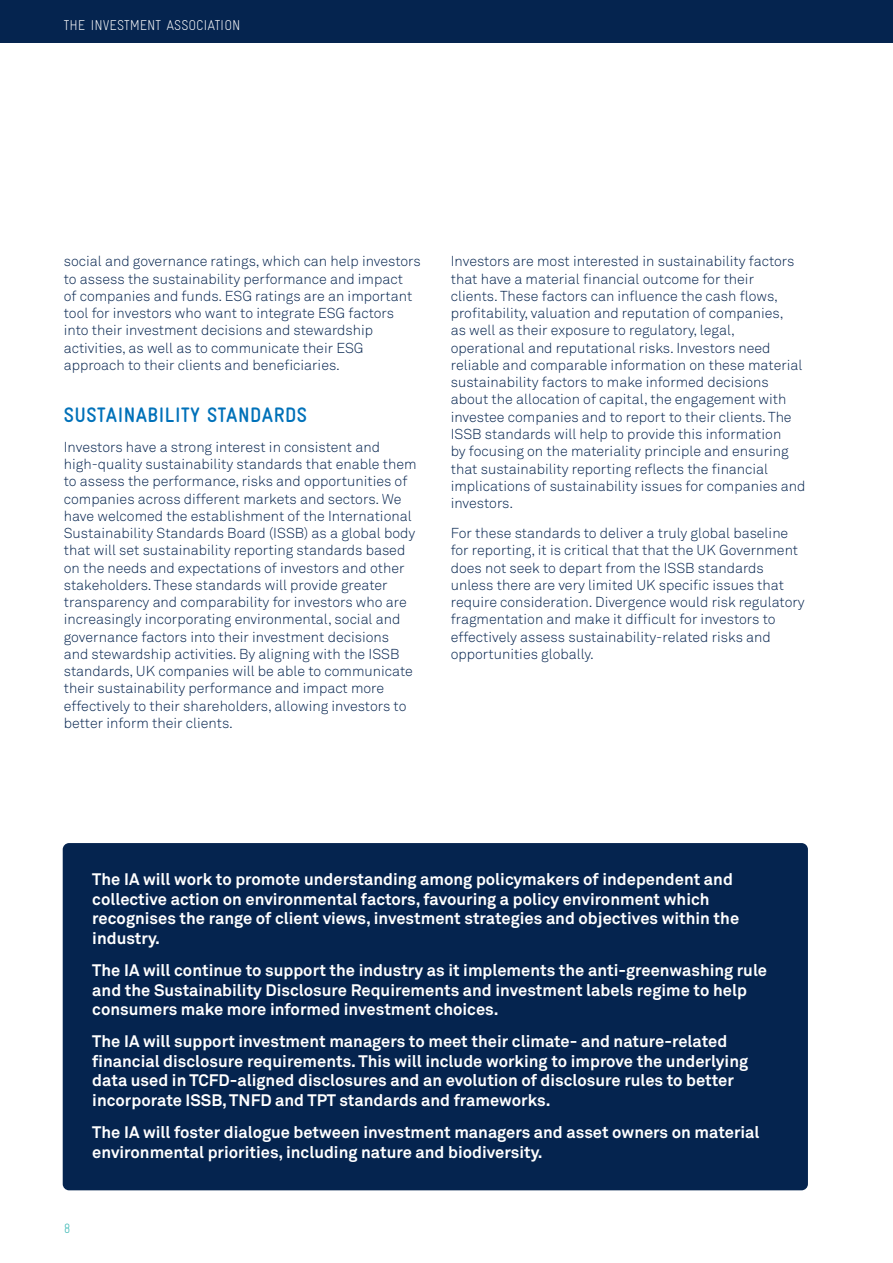
<style>
.page{position:relative;width:893px;height:1263px;background:#fff}
.page>*{position:absolute;margin:0;border:0;box-sizing:border-box;transform-origin:0 0}
.t1{font:700 21px "Gravur Condensed";letter-spacing:.02em;color:#0071b9}
.t2{font:700 16.5px/19.5px "Akkurat Std";color:#fff}
.t3{font:300 14.25px/17.2px "Akkurat Std";color:#05244f}
.t4{font:300 14.25px "Gravur Condensed";color:#fff}
.t5{font:300 13.5px "Gravur Condensed";color:#35b6b2}
</style>
<div class="page">
<div style="left:0;top:0;width:893px;height:43px;background:#05244f"></div>
<div style="left:63px;top:843px;width:745px;height:347px;background:#05244f;border-radius:6px"></div>
<p class="t4" style="left:64px;top:17px;width:178px">THE INVESTMENT ASSOCIATION</p>
<p class="t3" style="left:64px;top:253px;width:359px">social and governance ratings, which can help investors to assess the sustainability performance and impact<br>of companies and funds. ESG ratings are an important tool for investors who want to integrate ESG factors into their investment decisions and stewardship activities, as well as to communicate their ESG approach to their clients and beneficiaries.</p>
<h1 class="t1" style="left:64px;top:403px;width:245px">SUSTAINABILITY STANDARDS</h1>
<p class="t3" style="left:64px;top:438px;width:354px">Investors have a strong interest in consistent and high-quality sustainability standards that enable them to assess the performance, risks and opportunities of companies across different markets and sectors. We have welcomed the establishment of the International Sustainability Standards Board (ISSB) as a global body that will set sustainability reporting standards based on the needs and expectations of investors and other stakeholders. These standards will provide greater transparency and comparability for investors who are increasingly incorporating environmental, social and governance factors into their investment decisions and stewardship activities. By aligning with the ISSB standards, UK companies will be able to communicate their sustainability performance and impact more effectively to their shareholders, allowing investors to better inform their clients.</p>
<p class="t3" style="left:451px;top:253px;width:356px">Investors are most interested in sustainability factors that have a material financial outcome for their<br>clients. These factors can influence the cash flows, profitability, valuation and reputation of companies,<br>as well as their exposure to regulatory, legal, operational and reputational risks. Investors need reliable and comparable information on these material sustainability factors to make informed decisions about the allocation of capital, the engagement with investee companies and to report to their clients. The ISSB standards will help to provide this information<br>by focusing on the materiality principle and ensuring that sustainability reporting reflects the financial implications of sustainability issues for companies and investors.</p>
<p class="t3" style="left:451px;top:524px;width:355px">For these standards to deliver a truly global baseline for reporting, it is critical that that the UK Government does not seek to depart from the ISSB standards unless there are very limited UK specific issues that require consideration. Divergence would risk regulatory fragmentation and make it difficult for investors to effectively assess sustainability-related risks and opportunities globally.</p>
<p class="t2" style="left:92px;top:869px;width:648px">The IA will work to promote understanding among policymakers of independent and collective action on environmental factors, favouring a policy environment which recognises the range of client views, investment strategies and objectives within the industry.</p>
<p class="t2" style="left:92px;top:960px;width:676px">The IA will continue to support the industry as it implements the anti-greenwashing rule and the Sustainability Disclosure Requirements and investment labels regime to help consumers make more informed investment choices.</p>
<p class="t2" style="left:92px;top:1031px;width:657px">The IA will support investment managers to meet their climate- and nature-related financial disclosure requirements. This will include working to improve the underlying data used in TCFD-aligned disclosures and an evolution of disclosure rules to better incorporate ISSB, TNFD and TPT standards and frameworks.</p>
<p class="t2" style="left:92px;top:1122px;width:669px">The IA will foster dialogue between investment managers and asset owners on material environmental priorities, including nature and biodiversity.</p>
<p class="t5" style="left:64px;top:1220px;width:8px">8</p>
</div>
